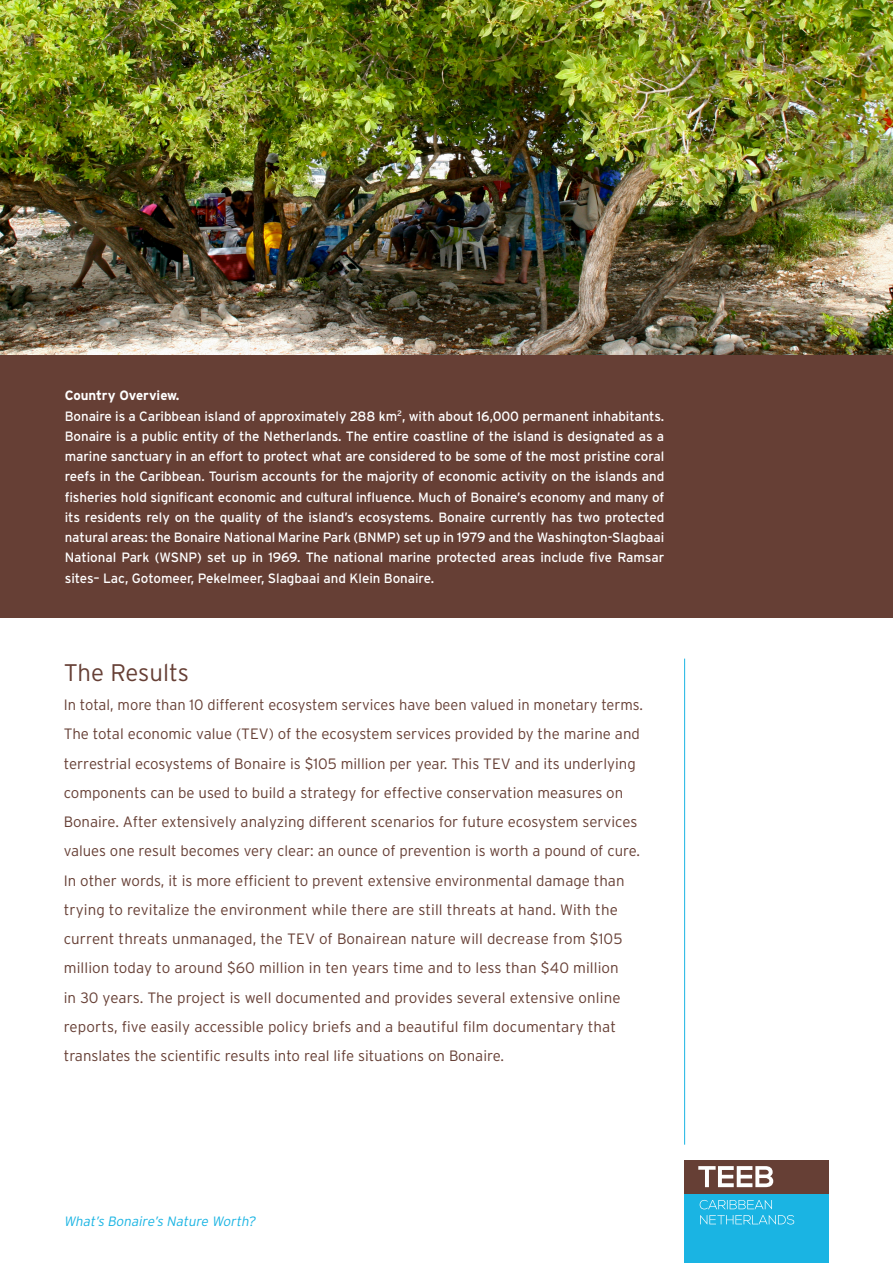
<style>
.page{position:relative;width:893px;height:1263px;background:#fff}
.page>*{position:absolute;margin:0;border:0;box-sizing:border-box;transform-origin:0 0}
.Bodytekst{font:300 24px "Interstate";letter-spacing:-.005em;color:#663f35}
.Bodytekst-2{font:300 15px/29.2px "Interstate";color:#663f35}
.Bodytekst-3{font:13.5px/20.2px "Interstate";letter-spacing:-.005em;color:#fff;text-align:justify}
.Fotobijschrft{font:italic 300 13.5px "Interstate";color:#1ab4e3}
.Bodytekst-4{font:700 13.5px "Interstate";letter-spacing:-.005em;color:#fff}
</style>
<div class="page">
<img style="left:0;top:0;width:893px;height:355px">
<hr style="left:684px;top:659px;width:1px;height:486px;background:#1ab4e3">
<div style="left:685px;top:1193px;width:144px;height:70px;background:#1ab4e3"></div>
<div style="left:685px;top:1160px;width:144px;height:33px;background:#663f35"></div>
<svg style="left:700px;top:1215px;width:94px;height:9px"></svg>
<svg style="left:700px;top:1200px;width:72px;height:9px"></svg>
<svg style="left:698px;top:1166px;width:75px;height:21px"></svg>
<div style="left:0;top:355px;width:893px;height:262px;background:#663f35"></div>
<p class="Bodytekst-4" style="left:65px;top:388px;width:116px">Country Overview.</p>
<p class="Bodytekst-3" style="left:65px;top:406px;width:601px">Bonaire is a Caribbean island of approximately 288 km<sup>2</sup>, with about 16,000 permanent inhabitants.<br>Bonaire is a public entity of the Netherlands. The entire coastline of the island is designated as a marine sanctuary in an effort to protect what are considered to be some of the most pristine coral reefs in the Caribbean. Tourism accounts for the majority of economic activity on the islands and fisheries hold significant economic and cultural influence. Much of Bonaire’s economy and many of its residents rely on the quality of the island’s ecosystems. Bonaire currently has two protected natural areas: the Bonaire National Marine Park (BNMP) set up in 1979 and the Washington-Slagbaai National Park (WSNP) set up in 1969. The national marine protected areas include five Ramsar sites– Lac, Gotomeer, Pekelmeer, Slagbaai and Klein Bonaire.</p>
<p class="Bodytekst" style="left:64px;top:659px;width:127px">The Results</p>
<p class="Bodytekst-2" style="left:64px;top:690px;width:581px">In total, more than 10 different ecosystem services have been valued in monetary terms.<br>The total economic value (TEV) of the ecosystem services provided by the marine and terrestrial ecosystems of Bonaire is $105 million per year. This TEV and its underlying components can be used to build a strategy for effective conservation measures on Bonaire. After extensively analyzing different scenarios for future ecosystem services values one result becomes very clear: an ounce of prevention is worth a pound of cure.<br>In other words, it is more efficient to prevent extensive environmental damage than trying to revitalize the environment while there are still threats at hand. With the current threats unmanaged, the TEV of Bonairean nature will decrease from $105 million today to around $60 million in ten years time and to less than $40 million</p>
<p class="Bodytekst-2" style="left:64px;top:983px;width:558px">in 30 years. The project is well documented and provides several extensive online reports, five easily accessible policy briefs and a beautiful film documentary that translates the scientific results into real life situations on Bonaire.</p>
<p class="Fotobijschrft" style="left:64px;top:1213px;width:196px">What’s Bonaire’s Nature Worth?</p>
</div>
